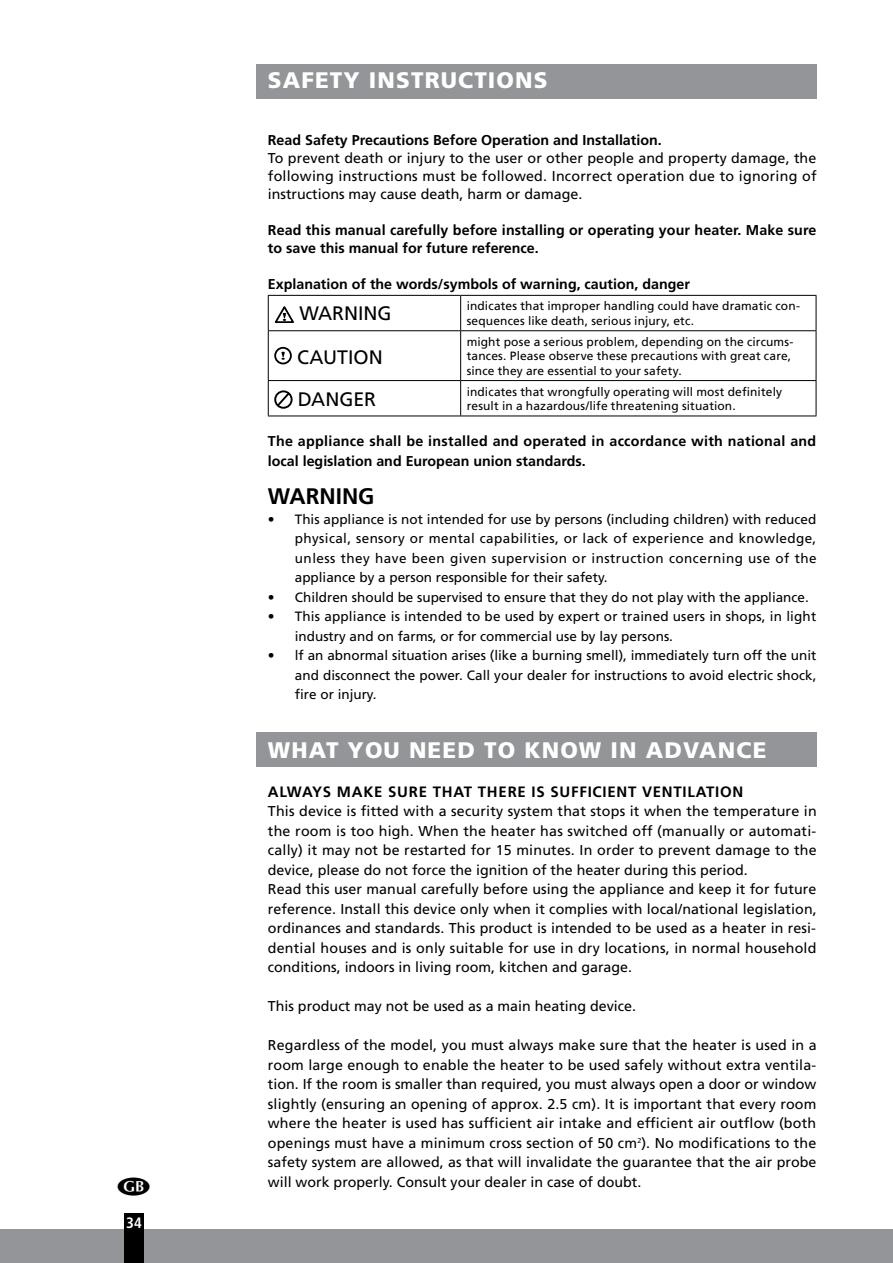
<style>
.page{position:relative;width:893px;height:1263px;background:#fff}
.page>*{position:absolute;margin:0;border:0;box-sizing:border-box;transform-origin:0 0}
.t1{font:900 22.5px "Frutiger LT Com";letter-spacing:.05em;color:#fff}
.t2{font:700 22.5px "Frutiger LT Com";color:#000}
.t3{font:19.5px "Frutiger LT Com";color:#000}
.t4{font:700 15px "Frutiger LT Com";letter-spacing:.05em;color:#000}
.t5{font:700 condensed 15px "Frutiger LT Com";color:#fff}
.t6{font:14.25px/19.5px "Frutiger LT Com";letter-spacing:.005em;color:#000;text-align:justify}
.t7{font:700 14.25px/18px "Frutiger LT Com";color:#000}
.t8{font:700 14.25px/19.5px "Frutiger LT Com";letter-spacing:.02em;color:#000}
.t9{font:13.5px/19.5px "Frutiger LT Com";color:#000;text-align:justify}
.t10{font:12px/14.4px "Frutiger LT Com";letter-spacing:.01em;color:#000}
</style>
<div class="page">
<div style="left:0;top:1229px;width:893px;height:34px;background:#939598"></div>
<div style="left:124px;top:1213px;width:20px;height:50px;background:#000"></div>
<div style="left:256px;top:732px;width:560px;height:34px;background:#939598"></div>
<div style="left:256px;top:65px;width:560px;height:34px;background:#939598"></div>
<hr style="left:268px;top:295px;width:193px;height:1px;background:#000">
<hr style="left:268px;top:296px;width:1px;height:34px;background:#000">
<hr style="left:461px;top:295px;width:355px;height:1px;background:#000">
<hr style="left:460px;top:296px;width:1px;height:34px;background:#000">
<hr style="left:816px;top:296px;width:1px;height:34px;background:#000">
<hr style="left:268px;top:330px;width:193px;height:1px;background:#000">
<hr style="left:268px;top:331px;width:1px;height:49px;background:#000">
<hr style="left:461px;top:330px;width:355px;height:1px;background:#000">
<hr style="left:460px;top:331px;width:1px;height:49px;background:#000">
<hr style="left:816px;top:331px;width:1px;height:49px;background:#000">
<hr style="left:268px;top:380px;width:193px;height:1px;background:#000">
<hr style="left:268px;top:381px;width:1px;height:35px;background:#000">
<hr style="left:461px;top:380px;width:355px;height:1px;background:#000">
<hr style="left:460px;top:381px;width:1px;height:35px;background:#000">
<hr style="left:816px;top:381px;width:1px;height:35px;background:#000">
<hr style="left:268px;top:416px;width:193px;height:1px;background:#000">
<hr style="left:461px;top:416px;width:355px;height:1px;background:#000">
<svg style="left:274px;top:306px;width:20px;height:17px"></svg>
<svg style="left:275px;top:348px;width:16px;height:15px"></svg>
<div style="left:274px;top:347px;width:18px;height:17px;border:2px solid #000;border-radius:50%"></div>
<svg style="left:281px;top:352px;width:4px;height:8px"></svg>
<div style="left:274px;top:390px;width:19px;height:19px;border:2px solid #000;border-radius:50%"></div>
<svg style="left:275px;top:391px;width:16px;height:17px"></svg>
<p class="t5" style="left:126px;top:1214px;width:17px">34</p>
<h1 class="t1" style="left:268px;top:66px;width:281px">SAFETY INSTRUCTIONS</h1>
<p class="t7" style="left:268px;top:131px;width:395px">Read Safety Precautions Before Operation and Installation.</p>
<p class="t6" style="left:268px;top:149px;width:550px;line-height:18px">To prevent death or injury to the user or other people and property damage, the following instructions must be followed. Incorrect operation due to ignoring of instructions may cause death, harm or damage.</p>
<p class="t7" style="left:268px;top:221px;width:550px">Read this manual carefully before installing or operating your heater. Make sure to save this manual for future reference.</p>
<p class="t7" style="left:268px;top:275px;width:424px">Explanation of the words/symbols of warning, caution, danger</p>
<h2 class="t3" style="left:299px;top:302px;width:94px">WARNING</h2>
<p class="t10" style="left:467px;top:299px;width:335px">indicates that improper handling could have dramatic con&shy;sequences like death, serious injury, etc.</p>
<h2 class="t3" style="left:297px;top:346px;width:87px">CAUTION</h2>
<p class="t10" style="left:467px;top:334px;width:328px">might pose a serious problem, depending on the circums&shy;tances. Please observe these precautions with great care, since they are essential to your safety.</p>
<h2 class="t3" style="left:298px;top:388px;width:80px">DANGER</h2>
<p class="t10" style="left:467px;top:384px;width:317px">indicates that wrongfully operating will most definitely result in a hazardous/life threatening situation.</p>
<p class="t8" style="left:268px;top:432px;width:550px">The appliance shall be installed and operated in accordance with national and local legislation and European union standards.</p>
<h1 class="t2" style="left:268px;top:483px;width:108px">WARNING</h1>
<p class="t9" style="left:295px;top:509px;width:523px;text-indent:-27px">• This appliance is not intended for use by persons (including children) with reduced physical, sensory or mental capabilities, or lack of experience and knowledge, unless they have been given supervision or instruction concerning use of the appliance by a person responsible for their safety.</p>
<p class="t9" style="left:268px;top:587px;width:542px">• Children should be supervised to ensure that they do not play with the appliance.</p>
<p class="t9" style="left:295px;top:607px;width:523px;text-indent:-27px">• This appliance is intended to be used by expert or trained users in shops, in light industry and on farms, or for commercial use by lay persons.</p>
<p class="t9" style="left:295px;top:646px;width:523px;text-indent:-27px">• lf an abnormal situation arises (like a burning smell), immediately turn off the unit and disconnect the power. Call your dealer for instructions to avoid electric shock, fire or injury.</p>
<h1 class="t1" style="left:268px;top:736px;width:500px">WHAT YOU NEED TO KNOW IN ADVANCE</h1>
<p class="t4" style="left:268px;top:783px;width:477px">ALWAYS MAKE SURE THAT THERE IS SUFFICIENT VENTILATION</p>
<p class="t6" style="left:268px;top:801px;width:550px;text-align:left">This device is fitted with a security system that stops it when the temperature in the room is too high. When the heater has switched off (manually or automati&shy;cally) it may not be restarted for 15 minutes. In order to prevent damage to the device, please do not force the ignition of the heater during this period.<br>Read this user manual carefully before using the appliance and keep it for future reference. Install this device only when it complies with local/national legislation, ordinances and standards. This product is intended to be used as a heater in resi&shy;dential houses and is only suitable for use in dry locations, in normal household conditions, indoors in living room, kitchen and garage.</p>
<p class="t6" style="left:268px;top:996px;width:370px">This product may not be used as a main heating device.</p>
<p class="t6" style="left:268px;top:1035px;width:550px">Regardless of the model, you must always make sure that the heater is used in a room large enough to enable the heater to be used safely without extra ventila&shy;tion. If the room is smaller than required, you must always open a door or window slightly (ensuring an opening of approx. 2.5 cm). It is important that every room where the heater is used has sufficient air intake and efficient air outflow (both openings must have a minimum cross section of 50 cm<sup>2</sup>). No modifications to the safety system are allowed, as that will invalidate the guarantee that the air probe</p>
<p class="t6" style="left:268px;top:1172px;width:375px">will work properly. Consult your dealer in case of doubt.</p>
</div>
